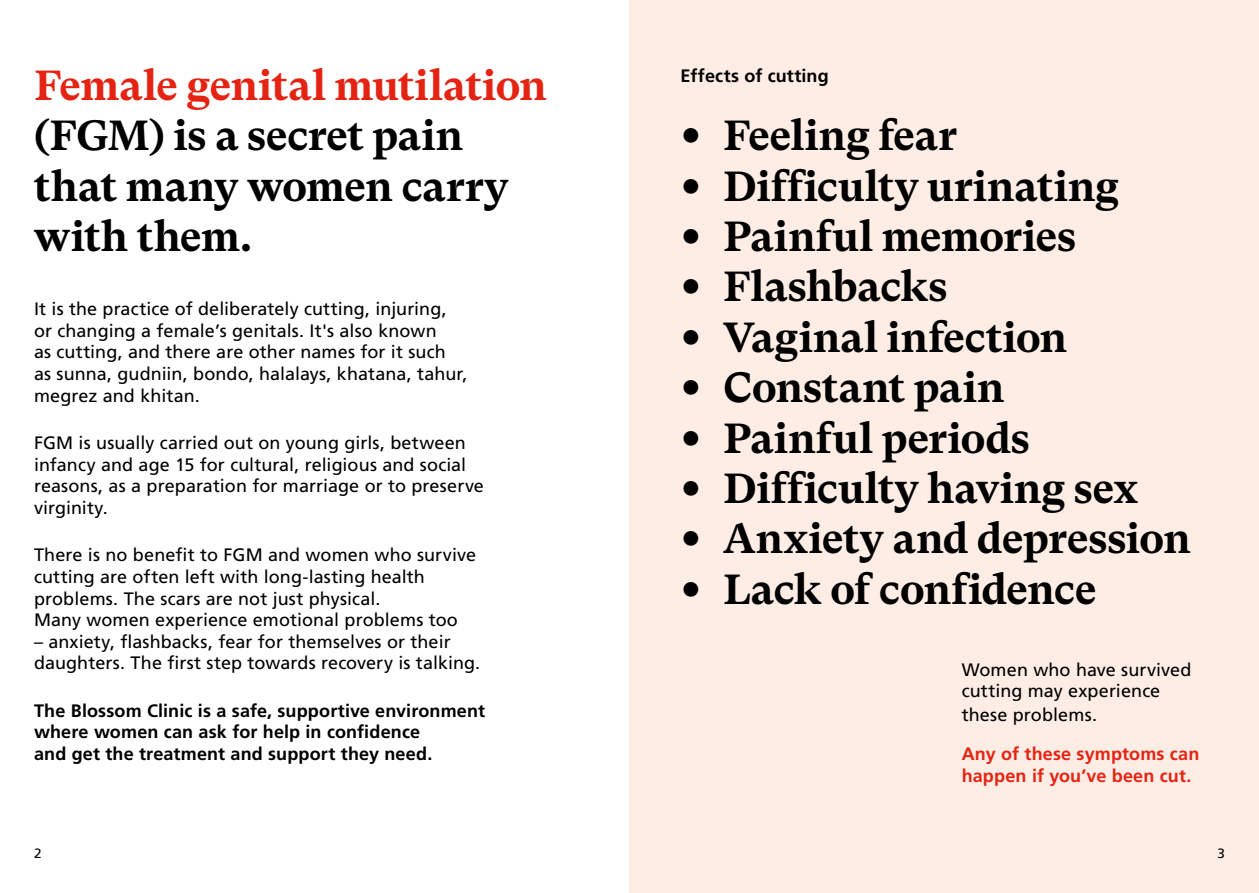
<style>
.page{position:relative;width:1259px;height:893px;background:#fff}
.page>*{position:absolute;margin:0;border:0;box-sizing:border-box;transform-origin:0 0}
.t1{font:700 42px/50.4px "GT Super Txt Trial";letter-spacing:-.01em;color:#000}
.t2{font:18px/21.6px "Frutiger";letter-spacing:.005em;color:#000}
.t3{font:700 18px/21.6px "Frutiger";letter-spacing:.01em;color:#000}
.t4{font:700 18px/21.6px "Frutiger";letter-spacing:.01em;color:#e42313}
.t5{font:13.5px "Frutiger";color:#000}
.s1{color:#e42313}
.s2{font-family:"GT Super Text"}
.s3{font-family:"Frutiger";font-weight:400}
</style>
<div class="page">
<div style="left:629px;top:0;width:630px;height:893px;background:#feede5"></div>
<h1 class="t1" style="left:34px;top:64px;width:514px"><span class="s1">Female genital mutilation </span><span class="s2">(</span>FGM<span class="s2">)</span> is a secret pain that many women carry with them.</h1>
<p class="t2" style="left:34px;top:298px;width:435px">It is the practice of deliberately cutting, injuring, or changing a female’s genitals. It's also known<br>as cutting, and there are other names for it such<br>as sunna, gudniin, bondo, halalays, khatana, tahur, megrez and khitan.</p>
<p class="t2" style="left:34px;top:432px;width:451px">FGM is usually carried out on young girls, between infancy and age 15 for cultural, religious and social reasons, as a preparation for marriage or to preserve virginity.</p>
<p class="t2" style="left:34px;top:544px;width:443px">There is no benefit to FGM and women who survive cutting are often left with long-lasting health problems. The scars are not just physical.<br>Many women experience emotional problems too</p>
<p class="t2" style="left:34px;top:631px;width:448px">– anxiety, flashbacks, fear for themselves or their daughters. The first step towards recovery is talking.</p>
<p class="t3" style="left:34px;top:700px;width:452px">The Blossom Clinic is a safe, supportive environment where women can ask for help in confidence<br>and get the treatment and support they need.</p>
<p class="t3" style="left:680px;top:65px;width:150px">Effects of cutting</p>
<h1 class="t1" style="left:680px;top:114px;width:278px"><span class="s3">•</span> Feeling fear</h1>
<h1 class="t1" style="left:680px;top:164px;width:440px"><span class="s3">•</span> Difficulty urinating</h1>
<h1 class="t1" style="left:680px;top:215px;width:397px"><span class="s3">•</span> Painful memories</h1>
<h1 class="t1" style="left:680px;top:265px;width:269px"><span class="s3">•</span> Flashbacks</h1>
<h1 class="t1" style="left:680px;top:315px;width:388px"><span class="s3">•</span> Vaginal infection</h1>
<h1 class="t1" style="left:680px;top:366px;width:326px"><span class="s3">•</span> Constant pain</h1>
<h1 class="t1" style="left:680px;top:416px;width:351px"><span class="s3">•</span> Painful periods</h1>
<h1 class="t1" style="left:680px;top:467px;width:459px"><span class="s3">•</span> Difficulty having sex</h1>
<h1 class="t1" style="left:680px;top:517px;width:512px"><span class="s3">•</span> Anxiety and depression</h1>
<h1 class="t1" style="left:680px;top:567px;width:418px"><span class="s3">•</span> Lack of confidence</h1>
<p class="t2" style="left:961px;top:659px;width:231px">Women who have survived cutting may experience</p>
<p class="t2" style="left:961px;top:704px;width:137px">these problems.</p>
<p class="t4" style="left:961px;top:743px;width:239px">Any of these symptoms can happen if you’ve been cut.</p>
<p class="t5" style="left:34px;top:846px;width:9px">2</p>
<p class="t5" style="left:1217px;top:846px;width:9px">3</p>
</div>
